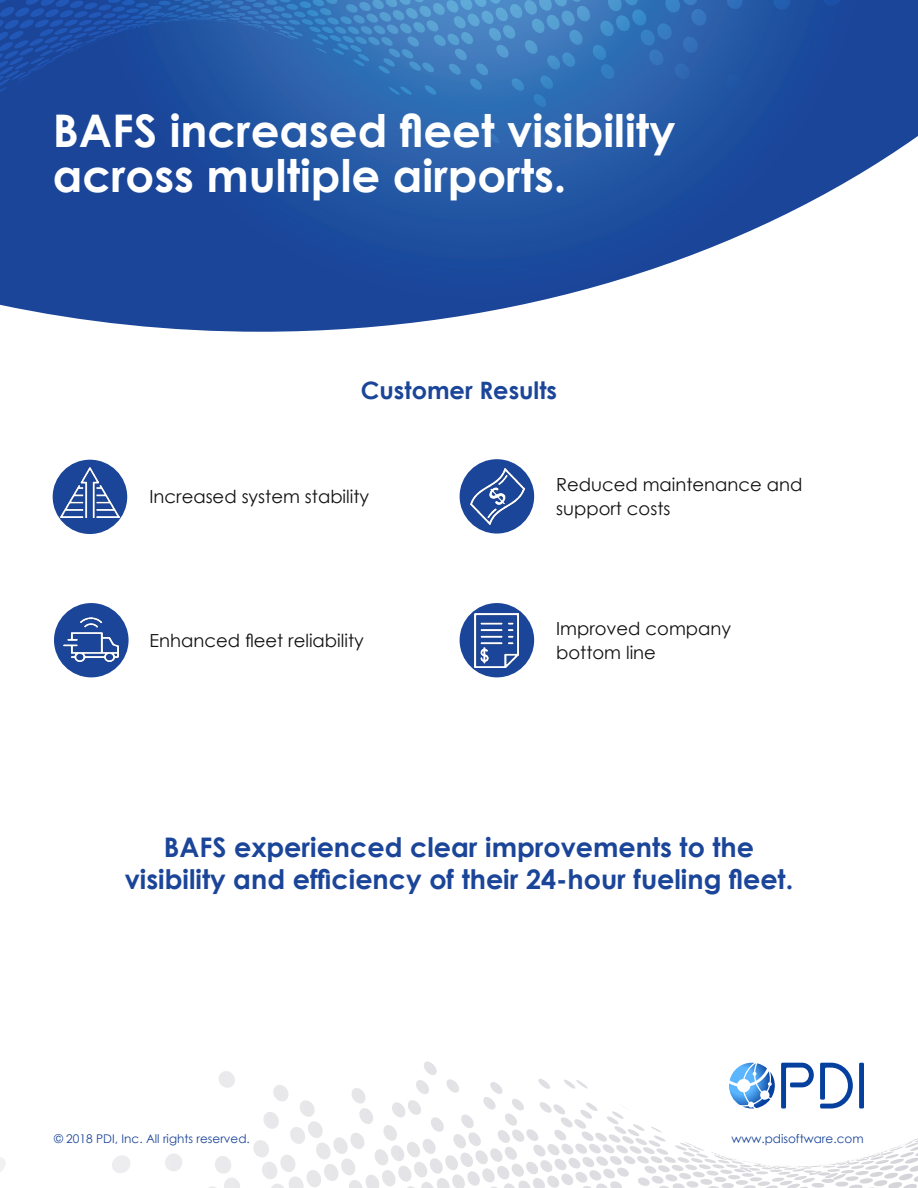
<style>
.page{position:relative;width:918px;height:1188px;background:#fff}
.page>*{position:absolute;margin:0;border:0;box-sizing:border-box;transform-origin:0 0}
.t1{font:700 45px/45px "Century Gothic";color:#fff}
.t2{font:700 27px/31.5px "Century Gothic";color:#1b4599;text-align:center}
.t3{font:700 24px "Century Gothic";color:#1b4599}
.t4{font:18px/24px "Century Gothic";color:#131112}
.t5{font:12px "Century Gothic";color:#1b4599}
</style>
<div class="page">
<svg style="left:0;top:146px;width:904px;height:186px"></svg>
<svg style="left:0;top:0;width:918px;height:146px;background:#295ea9"></svg>
<svg style="left:0;top:1061px;width:918px;height:127px"></svg>
<svg style="left:729px;top:1063px;width:46px;height:46px"></svg>
<div style="left:859px;top:1063px;width:5px;height:46px;background:#06409e"></div>
<svg style="left:820px;top:1063px;width:33px;height:46px"></svg>
<svg style="left:781px;top:1063px;width:33px;height:46px"></svg>
<div style="left:460px;top:603px;width:74px;height:74px;background:#1b4599;border-radius:50%"></div>
<img style="left:475px;top:613px;width:44px;height:54px">
<div style="left:54px;top:603px;width:75px;height:74px;background:#1b4599;border-radius:50%"></div>
<div style="left:460px;top:459px;width:74px;height:75px;background:#1b4599;border-radius:50%"></div>
<div style="left:53px;top:460px;width:74px;height:74px;background:#1b4599;border-radius:50%"></div>
<img style="left:63px;top:618px;width:55px;height:44px">
<img style="left:61px;top:468px;width:58px;height:49px">
<img style="left:471px;top:469px;width:54px;height:56px">
<p class="t1" style="left:53px;top:106px;width:624px">BAFS increased fleet visibility across multiple airports.</p>
<p class="t3" style="left:361px;top:372px;width:198px">Customer Results</p>
<p class="t4" style="left:150px;top:484px;width:221px">Increased system stability</p>
<p class="t4" style="left:150px;top:628px;width:216px">Enhanced fleet reliability</p>
<p class="t4" style="left:556px;top:472px;width:248px">Reduced maintenance and support costs</p>
<p class="t4" style="left:556px;top:616px;width:176px">Improved company bottom line</p>
<p class="t2" style="left:125px;top:830px;width:670px">BAFS experienced clear improvements to the visibility and efficiency of their 24-hour fueling fleet.</p>
<p class="t5" style="left:54px;top:1130px;width:197px">© 2018 PDI, Inc. All rights reserved.</p>
<p class="t5" style="left:731px;top:1130px;width:134px">www.pdisoftware.com</p>
</div>
